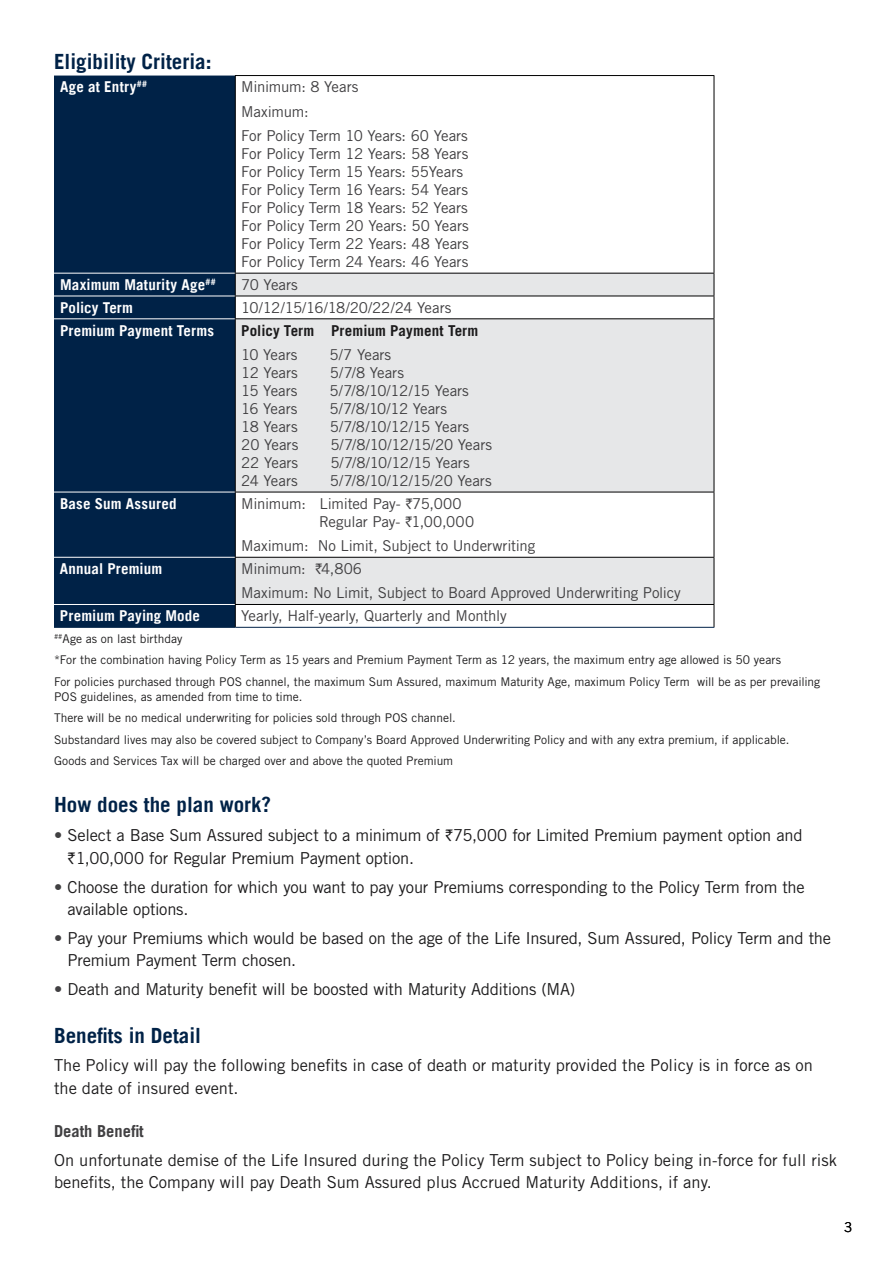
<style>
.page{position:relative;width:893px;height:1263px;background:#fff}
.page>*{position:absolute;margin:0;border:0;box-sizing:border-box;transform-origin:0 0}
.t1{font:700 21px "Trade Gothic LT";color:#002247}
.t2{font:16.5px/22.5px "Trade Gothic LT Std";letter-spacing:-.005em;color:#1c1b1c}
.t3{font:700 16.5px "Trade Gothic LT Std";color:#414042}
.t4{font:15px/18px "Trade Gothic LT Std";letter-spacing:-.01em;color:#414042}
.t5{font:700 15px "Trade Gothic LT";letter-spacing:.01em;color:#fff}
.t6{font:15px "Trade Gothic LT Std";letter-spacing:-.04em;color:#414042}
.t7{font:700 15px "Trade Gothic LT Std";letter-spacing:.005em;color:#1c1b1c}
.t8{font:13.5px "Trade Gothic LT";color:#000}
.t9{font:12px/21.5px "Trade Gothic LT Std";color:#1c1b1c}
.s1{font-family:"Rupee"}
.s2{font-weight:700;color:#414042}
</style>
<div class="page">
<div style="left:54px;top:76px;width:181px;height:551px;background:#002247"></div>
<svg style="left:236px;top:274px;width:478px;height:330px;fill:#e6e7e8"></svg>
<hr style="left:54px;top:273px;width:181px;height:1px;background:#fff">
<hr style="left:54px;top:296px;width:181px;height:1px;background:#fff">
<hr style="left:54px;top:318px;width:181px;height:1px;background:#fff">
<hr style="left:54px;top:557px;width:181px;height:1px;background:#fff">
<hr style="left:54px;top:604px;width:181px;height:1px;background:#fff">
<hr style="left:54px;top:492px;width:181px;height:1px;background:#fff">
<hr style="left:54px;top:627px;width:181px;height:1px;background:#002247">
<hr style="left:235px;top:627px;width:479px;height:1px;background:#002247">
<hr style="left:235px;top:75px;width:479px;height:1px;background:#000">
<hr style="left:235px;top:76px;width:1px;height:197px;background:#000">
<hr style="left:714px;top:76px;width:1px;height:197px;background:#000">
<hr style="left:235px;top:273px;width:479px;height:1px;background:#000">
<hr style="left:235px;top:296px;width:479px;height:1px;background:#000">
<svg style="left:235px;top:273px;width:1px;height:45px"></svg>
<svg style="left:714px;top:273px;width:1px;height:45px"></svg>
<hr style="left:235px;top:318px;width:479px;height:1px;background:#000">
<hr style="left:235px;top:319px;width:1px;height:173px;background:#000">
<hr style="left:714px;top:319px;width:1px;height:173px;background:#000">
<hr style="left:235px;top:492px;width:479px;height:1px;background:#000">
<hr style="left:235px;top:492px;width:1px;height:65px;background:#000">
<hr style="left:714px;top:492px;width:1px;height:65px;background:#000">
<hr style="left:235px;top:557px;width:479px;height:1px;background:#000">
<hr style="left:235px;top:558px;width:1px;height:46px;background:#000">
<hr style="left:714px;top:558px;width:1px;height:46px;background:#000">
<hr style="left:235px;top:604px;width:479px;height:1px;background:#000">
<svg style="left:235px;top:605px;width:1px;height:22px"></svg>
<svg style="left:714px;top:605px;width:1px;height:22px"></svg>
<p class="t1" style="left:54px;top:49px;width:159px">Eligibility Criteria:</p>
<p class="t5" style="left:60px;top:78px;width:89px">Age at Entry<sup>##</sup></p>
<p class="t4" style="left:241px;top:75px;width:228px;line-height:24.3px">Minimum: 8 Years<br>Maximum:<br>For Policy Term 10 Years: 60 Years</p>
<p class="t4" style="left:241px;top:145px;width:229px">For Policy Term 12 Years: 58 Years For Policy Term 15 Years: 55Years For Policy Term 16 Years: 54 Years For Policy Term 18 Years: 52 Years For Policy Term 20 Years: 50 Years For Policy Term 22 Years: 48 Years For Policy Term 24 Years: 46 Years</p>
<p class="t5" style="left:60px;top:275px;width:157px">Maximum Maturity Age<sup>##</sup></p>
<p class="t4" style="left:241px;top:275px;width:58px">70 Years</p>
<p class="t5" style="left:60px;top:298px;width:75px">Policy Term</p>
<p class="t6" style="left:241px;top:298px;width:212px">10/12/15/16/18/20/22/24 Years</p>
<p class="t5" style="left:60px;top:321px;width:156px">Premium Payment Terms</p>
<p class="t7" style="left:241px;top:321px;width:239px">Policy Term Premium Payment Term</p>
<p class="t4" style="left:241px;top:345px;width:58px">10 Years</p>
<p class="t4" style="left:330px;top:345px;width:63px">5/7 Years</p>
<p class="t4" style="left:241px;top:363px;width:58px">12 Years</p>
<p class="t4" style="left:330px;top:363px;width:76px">5/7/8 Years</p>
<p class="t4" style="left:241px;top:381px;width:58px">15 Years</p>
<p class="t6" style="left:330px;top:382px;width:141px">5/7/8/10/12/15 Years</p>
<p class="t4" style="left:241px;top:399px;width:58px">16 Years</p>
<p class="t4" style="left:329px;top:399px;width:119px">5/7/8/10/12 Years</p>
<p class="t4" style="left:241px;top:417px;width:58px">18 Years</p>
<p class="t6" style="left:330px;top:418px;width:141px">5/7/8/10/12/15 Years</p>
<p class="t4" style="left:241px;top:435px;width:59px">20 Years</p>
<p class="t4" style="left:330px;top:435px;width:163px">5/7/8/10/12/15/20 Years</p>
<p class="t4" style="left:241px;top:453px;width:59px">22 Years</p>
<p class="t6" style="left:330px;top:454px;width:141px">5/7/8/10/12/15 Years</p>
<p class="t4" style="left:241px;top:471px;width:58px">24 Years</p>
<p class="t4" style="left:330px;top:471px;width:163px">5/7/8/10/12/15/20 Years</p>
<p class="t5" style="left:60px;top:494px;width:118px">Base Sum Assured</p>
<p class="t4" style="left:319px;top:494px;width:157px;text-indent:-78px">Minimum: Limited Pay- <span class="s1">`</span>75,000<br>Regular Pay- <span class="s1">`</span>1,00,000</p>
<p class="t4" style="left:241px;top:537px;width:296px">Maximum: No Limit, Subject to Underwriting</p>
<p class="t5" style="left:60px;top:559px;width:104px">Annual Premium</p>
<p class="t4" style="left:241px;top:556px;width:441px;line-height:24.3px">Minimum: <span class="s1">`</span>4,806<br>Maximum: No Limit, Subject to Board Approved Underwriting Policy</p>
<p class="t5" style="left:60px;top:607px;width:141px">Premium Paying Mode</p>
<p class="t4" style="left:241px;top:607px;width:267px">Yearly, Half-yearly, Quarterly and Monthly</p>
<p class="t9" style="left:54px;top:628px;width:768px"><sup>##</sup>Age as on last birthday<br>*For the combination having Policy Term as 15 years and Premium Payment Term as 12 years, the maximum entry age allowed is 50 years<br>For policies purchased through POS channel, the maximum Sum Assured, maximum Maturity Age, maximum Policy Term will be as per prevailing</p>
<p class="t9" style="left:54px;top:686px;width:737px">POS guidelines, as amended from time to time.<br>There will be no medical underwriting for policies sold through POS channel.<br>Substandard lives may also be covered subject to Company’s Board Approved Underwriting Policy and with any extra premium, if applicable.<br>Goods and Services Tax will be charged over and above the quoted Premium</p>
<p class="t1" style="left:54px;top:792px;width:219px">How does the plan work?</p>
<p class="t2" style="left:67px;top:824px;width:736px;text-indent:-13px"><span class="s2">•</span> Select a Base Sum Assured subject to a minimum of <span class="s1">`</span>75,000 for Limited Premium payment option and <span class="s1">`</span>1,00,000 for Regular Premium Payment option.</p>
<p class="t2" style="left:67px;top:875px;width:739px;text-indent:-13px"><span class="s2">•</span> Choose the duration for which you want to pay your Premiums corresponding to the Policy Term from the available options.</p>
<p class="t2" style="left:67px;top:926px;width:765px;text-indent:-13px"><span class="s2">•</span> Pay your Premiums which would be based on the age of the Life Insured, Sum Assured, Policy Term and the<br>Premium Payment Term chosen.</p>
<p class="t2" style="left:54px;top:978px;width:523px"><span class="s2">•</span> Death and Maturity benefit will be boosted with Maturity Additions (MA)</p>
<p class="t1" style="left:54px;top:1022px;width:149px">Benefits in Detail</p>
<p class="t2" style="left:54px;top:1054px;width:760px">The Policy will pay the following benefits in case of death or maturity provided the Policy is in force as on the date of insured event.</p>
<p class="t3" style="left:54px;top:1121px;width:91px">Death Benefit</p>
<p class="t2" style="left:54px;top:1148px;width:785px">On unfortunate demise of the Life Insured during the Policy Term subject to Policy being in-force for full risk benefits, the Company will pay Death Sum Assured plus Accrued Maturity Additions, if any.</p>
<p class="t8" style="left:844px;top:1219px;width:10px">3</p>
</div>
